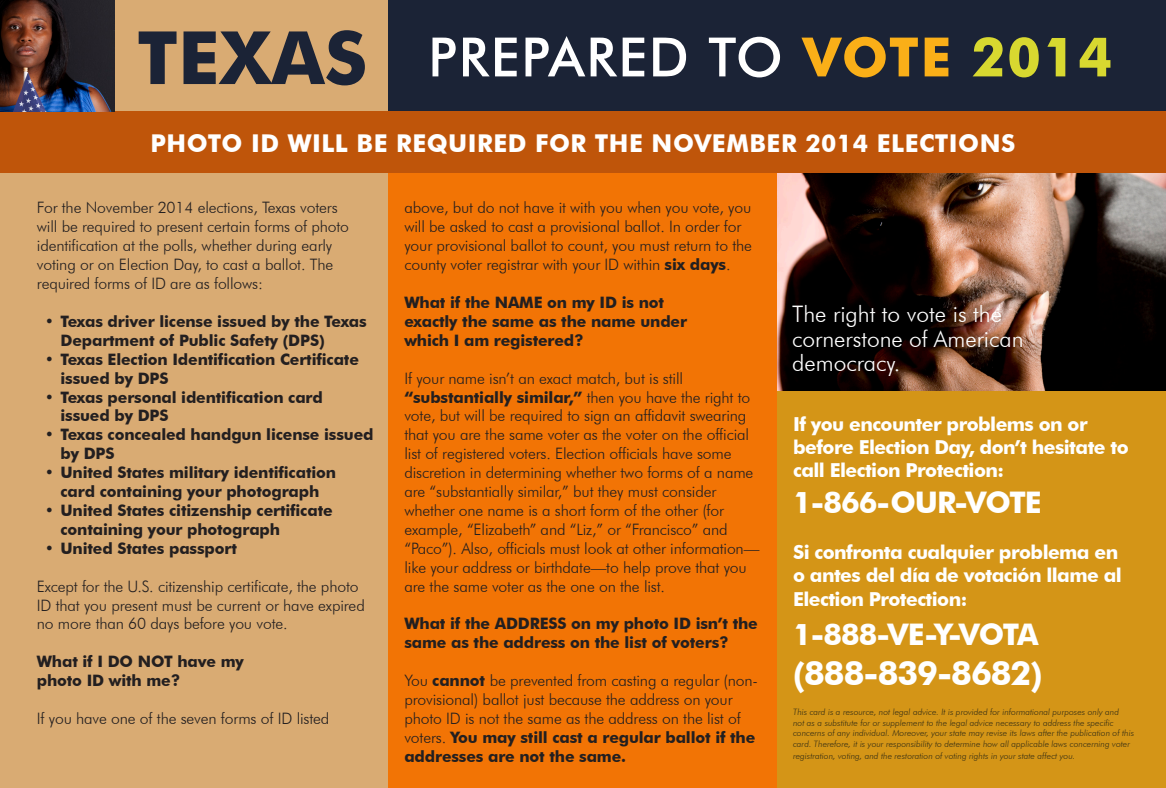
<style>
.page{position:relative;width:1166px;height:788px;background:#fff}
.page>*{position:absolute;margin:0;border:0;box-sizing:border-box;transform-origin:0 0}
.t1{font:700 73.5px "Futura BT";color:#1b2336}
.t2{font:500 54.25px "Futura BT";letter-spacing:.03em;color:#fff}
.t3{font:700 33.25px "Futura BT";letter-spacing:-.03em;color:#fff}
.t4{font:700 29.75px "Futura BT";letter-spacing:-.03em;color:#fff}
.t5{font:700 24.5px "Futura BT";letter-spacing:.02em;color:#fff}
.TOC_1{font:300 22.75px/24.5px "Futura BT";color:#fff}
.t6{font:700 19.25px/23.1px "Futura BT";letter-spacing:-.03em;color:#fff}
.t7{font:300 15.75px/18.9px "Futura BT";letter-spacing:-.01em;color:#231f20}
.t8{font:700 15.75px/18.9px "Futura BT";letter-spacing:-.01em;color:#231f20}
.t9{font:italic 300 8.75px/10.5px "Futura BT";color:#352e14}
.s1{font-weight:700;color:#faaf18}
.s2{font-weight:700;color:#d8d830}
.s3{font-weight:700}
</style>
<div class="page">
<div style="left:777px;top:373px;width:389px;height:415px;background:#d49517"></div>
<div style="left:0;top:0;width:388px;height:788px;background:#d9ab73"></div>
<div style="left:388px;top:0;width:389px;height:788px;background:#f27405"></div>
<img style="left:777px;top:173px;width:389px;height:217px">
<div style="left:388px;top:0;width:778px;height:112px;background:#1b2336"></div>
<div style="left:0;top:112px;width:1166px;height:61px;background:#bf550a"></div>
<img style="left:0;top:1px;width:114px;height:111px">
<p class="t1" style="left:137px;top:13px;width:231px">TEXAS</p>
<p class="t2" style="left:428px;top:24px;width:685px">PREPARED TO <span class="s1">VOTE</span> <span class="s2">2014</span></p>
<p class="t5" style="left:151px;top:128px;width:866px">PHOTO ID WILL BE REQUIRED FOR THE NOVEMBER 2014 ELECTIONS</p>
<p class="t7" style="left:37px;top:198px;width:314px">For the November 2014 elections, Texas voters will be required to present certain forms of photo identification at the polls, whether during early voting or on Election Day, to cast a ballot. The required forms of ID are as follows:</p>
<p class="t8" style="left:60px;top:311px;width:308px;text-indent:-16px">• Texas driver license issued by the Texas<br>Department of Public Safety (DPS)</p>
<p class="t8" style="left:60px;top:349px;width:300px;text-indent:-16px">• Texas Election Identification Certificate issued by DPS</p>
<p class="t8" style="left:60px;top:387px;width:264px;text-indent:-16px">• Texas personal identification card issued by DPS</p>
<p class="t8" style="left:60px;top:425px;width:314px;text-indent:-16px">• Texas concealed handgun license issued by DPS</p>
<p class="t8" style="left:45px;top:463px;width:293px;text-align:center">• United States military identification card containing your photograph</p>
<p class="t8" style="left:60px;top:500px;width:274px;text-indent:-16px">• United States citizenship certificate containing your photograph</p>
<p class="t8" style="left:45px;top:538px;width:194px">• United States passport</p>
<p class="t7" style="left:37px;top:576px;width:329px">Except for the U.S. citizenship certificate, the photo<br>ID that you present must be current or have expired no more than 60 days before you vote.</p>
<p class="t8" style="left:37px;top:652px;width:208px">What if I DO NOT have my</p>
<p class="t8" style="left:37px;top:671px;width:145px">photo ID with me?</p>
<p class="t7" style="left:37px;top:708px;width:294px">If you have one of the seven forms of ID listed</p>
<p class="t7" style="left:404px;top:198px;width:349px">above, but do not have it with you when you vote, you will be asked to cast a provisional ballot. In order for your provisional ballot to count, you must return to the county voter registrar with your ID within <span class="s3">six days</span>.</p>
<p class="t8" style="left:404px;top:293px;width:261px">What if the NAME on my ID is not</p>
<p class="t8" style="left:404px;top:311px;width:284px">exactly the same as the name under</p>
<p class="t8" style="left:404px;top:330px;width:181px">which I am registered?</p>
<p class="t7" style="left:404px;top:368px;width:356px">If your name isn’t an exact match, but is still <span class="s3">“substantially similar,”</span> then you have the right to vote, but will be required to sign an affidavit swearing that you are the same voter as the voter on the official list of registered voters. Election officials have some discretion in determining whether two forms of a name are “substantially similar,” but they must consider whether one name is a short form of the other (for example, “Elizabeth” and “Liz,” or “Francisco” and “Paco”). Also, officials must look at other information— like your address or birthdate—to help prove that you are the same voter as the one on the list.</p>
<p class="t8" style="left:404px;top:614px;width:355px">What if the ADDRESS on my photo ID isn’t the same as the address on the list of voters?</p>
<p class="t7" style="left:404px;top:671px;width:355px">You <span class="s3">cannot</span> be prevented from casting a regular (non&shy;provisional) ballot just because the address on your photo ID is not the same as the address on the list of voters. <span class="s3">You may still cast a regular ballot if the addresses are not the same.</span></p>
<p class="TOC_1" style="left:792px;top:302px;width:233px">The right to vote is the cornerstone of American democracy.</p>
<p class="t6" style="left:793px;top:412px;width:337px">If you encounter problems on or before Election Day, don’t hesitate to call Election Protection:</p>
<p class="t4" style="left:793px;top:484px;width:250px">1-866-OUR-VOTE</p>
<p class="t6" style="left:793px;top:540px;width:330px">Si confronta cualquier problema en o antes del día de votación llame al<br>Election Protection:</p>
<p class="t4" style="left:793px;top:616px;width:247px">1-888-VE-Y-VOTA</p>
<p class="t3" style="left:793px;top:653px;width:251px">(888-839-8682)</p>
<p class="t9" style="left:793px;top:706px;width:343px">This card is a resource, not legal advice. It is provided for informational purposes only and<br>not as a substitute for or supplement to the legal advice necessary to address the specific concerns of any individual. Moreover, your state may revise its laws after the publication of this card. Therefore, it is your responsibility to determine how all applicable laws concerning voter</p>
<p class="t9" style="left:793px;top:750px;width:284px">registration, voting, and the restoration of voting rights in your state affect you.</p>
</div>
